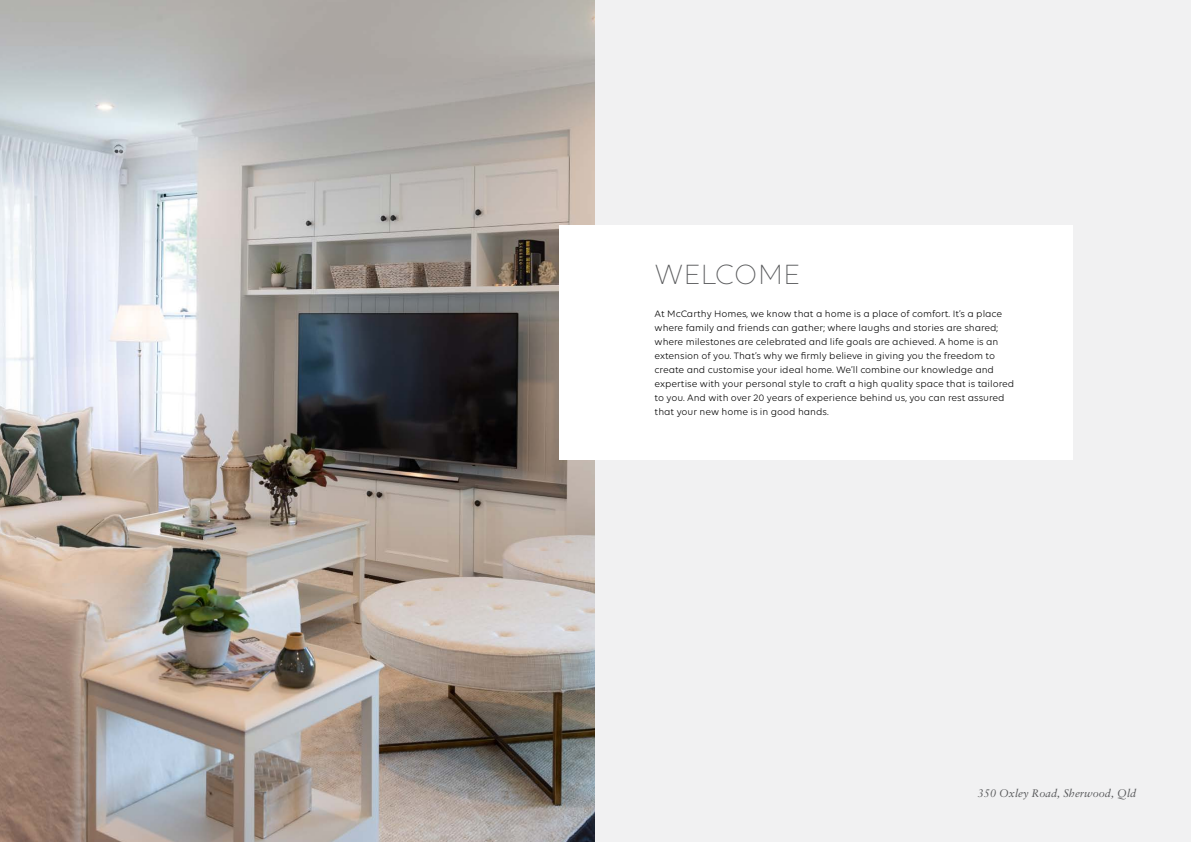
<style>
.page{position:relative;width:1191px;height:842px;background:#fff}
.page>*{position:absolute;margin:0;border:0;box-sizing:border-box;transform-origin:0 0}
.t1{font:300 30px "Volte";color:#58595b}
.t2{font:italic 11px "Sabon LT Pro";color:#58595b}
.t3{font:10px/14px "Volte";color:#000}
</style>
<div class="page">
<img style="left:0;top:0;width:595px;height:842px">
<div style="left:595px;top:0;width:596px;height:842px;background:#f1f1f2"></div>
<div style="left:559px;top:225px;width:514px;height:235px;background:#fff"></div>
<h1 class="t1" style="left:654px;top:257px;width:147px">WELCOME</h1>
<p class="t3" style="left:654px;top:307px;width:361px">At McCarthy Homes, we know that a home is a place of comfort. It’s a place where family and friends can gather; where laughs and stories are shared; where milestones are celebrated and life goals are achieved. A home is an extension of you. That’s why we firmly believe in giving you the freedom to create and customise your ideal home. We’ll combine our knowledge and expertise with your personal style to craft a high quality space that is tailored to you. And with over 20 years of experience behind us, you can rest assured that your new home is in good hands.</p>
<p class="t2" style="left:977px;top:786px;width:160px">350 Oxley Road, Sherwood, Qld</p>
</div>
